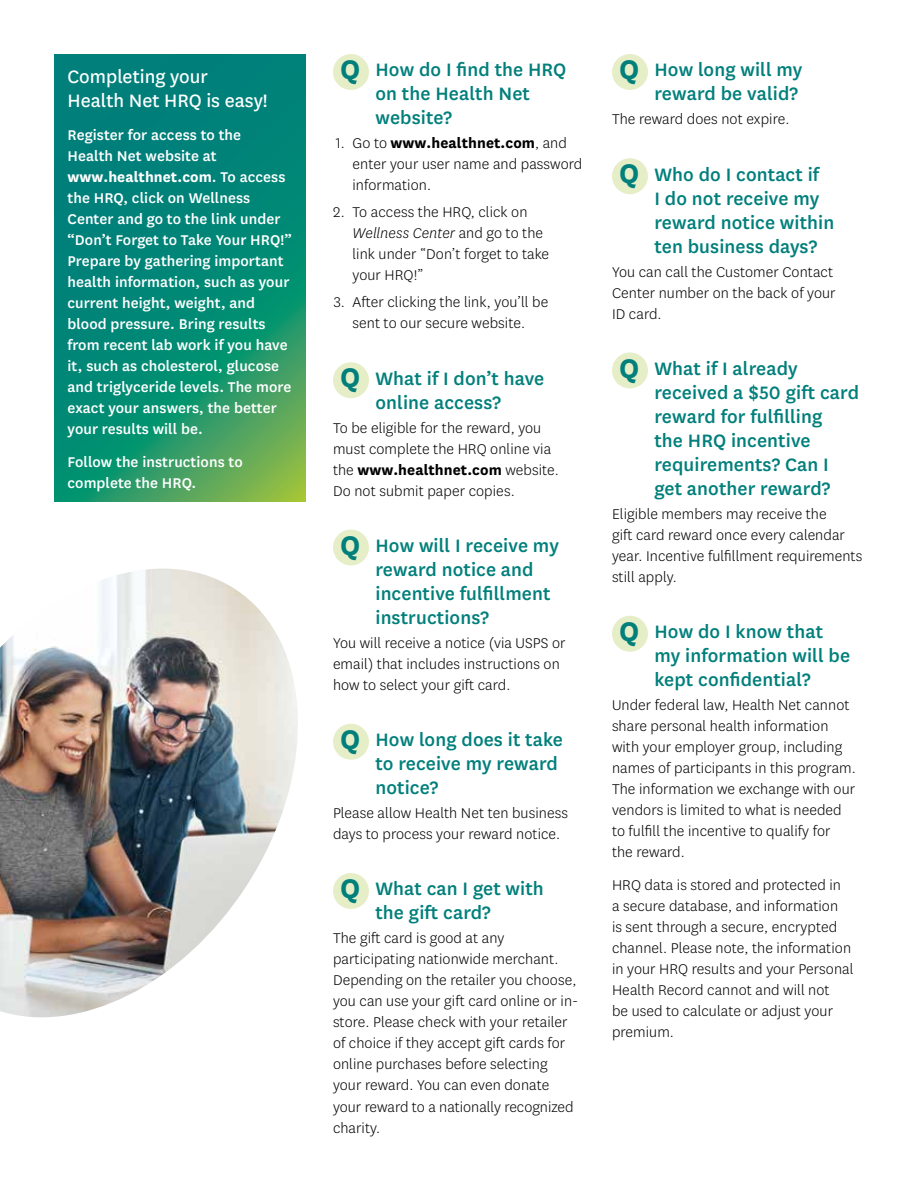
<style>
.page{position:relative;width:918px;height:1188px;background:#fff}
.page>*{position:absolute;margin:0;border:0;box-sizing:border-box;transform-origin:0 0}
.t1{font:700 31.5px "Centene Sans";color:#007f7b}
.t2{font:500 21px/24px "Centene Sans";letter-spacing:.005em;color:#007f7b}
.t3{font:21px/24px "Centene Sans";color:#fff}
.t4{font:300 16.5px/21px "Centene Sans";letter-spacing:.005em;color:#000}
.t5{font:500 16.5px/21px "Centene Sans";letter-spacing:.005em;color:#fff}
.s1{font-weight:700}
.s2{font-weight:700;font-size:31.5px}
.s3{font-style:italic}
</style>
<div class="page">
<svg style="left:54px;top:54px;width:252px;height:448px;background:#0c8a73"></svg>
<img style="left:0;top:569px;width:298px;height:449px">
<div style="left:333px;top:54px;width:36px;height:36px;background:#e6eec8;border-radius:50%"></div>
<div style="left:333px;top:362px;width:36px;height:36px;background:#e6eec8;border-radius:50%"></div>
<div style="left:333px;top:530px;width:36px;height:35px;background:#e6eec8;border-radius:50%"></div>
<div style="left:333px;top:724px;width:36px;height:36px;background:#e6eec8;border-radius:50%"></div>
<div style="left:333px;top:873px;width:36px;height:36px;background:#e6eec8;border-radius:50%"></div>
<div style="left:612px;top:54px;width:36px;height:36px;background:#e6eec8;border-radius:50%"></div>
<div style="left:612px;top:158px;width:36px;height:36px;background:#e6eec8;border-radius:50%"></div>
<div style="left:612px;top:353px;width:36px;height:35px;background:#e6eec8;border-radius:50%"></div>
<div style="left:612px;top:616px;width:36px;height:36px;background:#e6eec8;border-radius:50%"></div>
<p class="t3" style="left:68px;top:64px;width:202px">Completing your<br>Health Net HRQ is easy!</p>
<p class="t5" style="left:68px;top:124px;width:226px">Register for access to the<br>Health Net website at <span class="s1">www.healthnet.com</span>. To access the HRQ, click on Wellness<br>Center and go to the link under “Don’t Forget to Take Your HRQ!”<br>Prepare by gathering important health information, such as your current height, weight, and blood pressure. Bring results from recent lab work if you have it, such as cholesterol, glucose and triglyceride levels. The more exact your answers, the better your results will be.</p>
<p class="t5" style="left:68px;top:451px;width:177px">Follow the instructions to complete the HRQ.</p>
<h4 class="t2" style="left:375px;top:57px;width:192px;text-indent:-35px"><span class="s2">Q</span> How do I find the HRQ on the Health Net website?</h4>
<p class="t4" style="left:353px;top:132px;width:231px;text-indent:-17px">1. Go to <span class="s1">www.healthnet.com</span>, and enter your user name and password information.</p>
<p class="t4" style="left:353px;top:201px;width:198px;text-indent:-19px">2. To access the HRQ, click on<br><span class="s3">Wellness Center</span> and go to the link under “Don’t forget to take your HRQ!”</p>
<p class="t4" style="left:334px;top:291px;width:216px;text-align:center">3. After clicking the link, you’ll be sent to our secure website.</p>
<h4 class="t2" style="left:340px;top:365px;width:206px;text-align:center"><span class="s2">Q</span> What if I don’t have online access?</h4>
<p class="t4" style="left:333px;top:417px;width:227px">To be eligible for the reward, you must complete the HRQ online via the <span class="s1">www.healthnet.com</span> website.<br>Do not submit paper copies.</p>
<h4 class="t2" style="left:375px;top:532px;width:185px;text-indent:-35px"><span class="s2">Q</span> How will I receive my reward notice and incentive fulfillment instructions?</h4>
<p class="t4" style="left:333px;top:632px;width:234px">You will receive a notice (via USPS or email) that includes instructions on how to select your gift card.</p>
<h4 class="t2" style="left:375px;top:727px;width:189px;text-indent:-35px"><span class="s2">Q</span> How long does it take to receive my reward notice?</h4>
<p class="t4" style="left:333px;top:802px;width:237px">Please allow Health Net ten business days to process your reward notice.</p>
<h4 class="t2" style="left:375px;top:876px;width:170px;text-indent:-35px"><span class="s2">Q</span> What can I get with the gift card?</h4>
<p class="t4" style="left:333px;top:927px;width:247px">The gift card is good at any participating nationwide merchant.<br>Depending on the retailer you choose, you can use your gift card online or in&shy;store. Please check with your retailer of choice if they accept gift cards for online purchases before selecting your reward. You can even donate your reward to a nationally recognized charity.</p>
<h1 class="t1" style="left:619px;top:47px;width:22px">Q</h1>
<h4 class="t2" style="left:654px;top:57px;width:150px">How long will my reward be valid?</h4>
<p class="t4" style="left:612px;top:108px;width:179px">The reward does not expire.</p>
<h4 class="t2" style="left:654px;top:161px;width:181px">Who do I contact if<br>I do not receive my reward notice within ten business days?</h4>
<p class="t4" style="left:612px;top:261px;width:225px">You can call the Customer Contact<br>Center number on the back of your<br>ID card.</p>
<h1 class="t1" style="left:619px;top:151px;width:22px">Q</h1>
<h1 class="t1" style="left:619px;top:346px;width:22px">Q</h1>
<h4 class="t2" style="left:654px;top:355px;width:206px">What if I already received a $50 gift card reward for fulfilling<br>the HRQ incentive requirements? Can I get another reward?</h4>
<p class="t4" style="left:612px;top:503px;width:252px">Eligible members may receive the<br>gift card reward once every calendar year. Incentive fulfillment requirements still apply.</p>
<h4 class="t2" style="left:654px;top:619px;width:197px">How do I know that my information will be kept confidential?</h4>
<p class="t4" style="left:612px;top:694px;width:245px">Under federal law, Health Net cannot share personal health information with your employer group, including names of participants in this program.<br>The information we exchange with our vendors is limited to what is needed to fulfill the incentive to qualify for<br>the reward.</p>
<p class="t4" style="left:612px;top:874px;width:243px">HRQ data is stored and protected in<br>a secure database, and information<br>is sent through a secure, encrypted channel. Please note, the information in your HRQ results and your Personal<br>Health Record cannot and will not<br>be used to calculate or adjust your premium.</p>
<h1 class="t1" style="left:619px;top:609px;width:22px">Q</h1>
</div>
